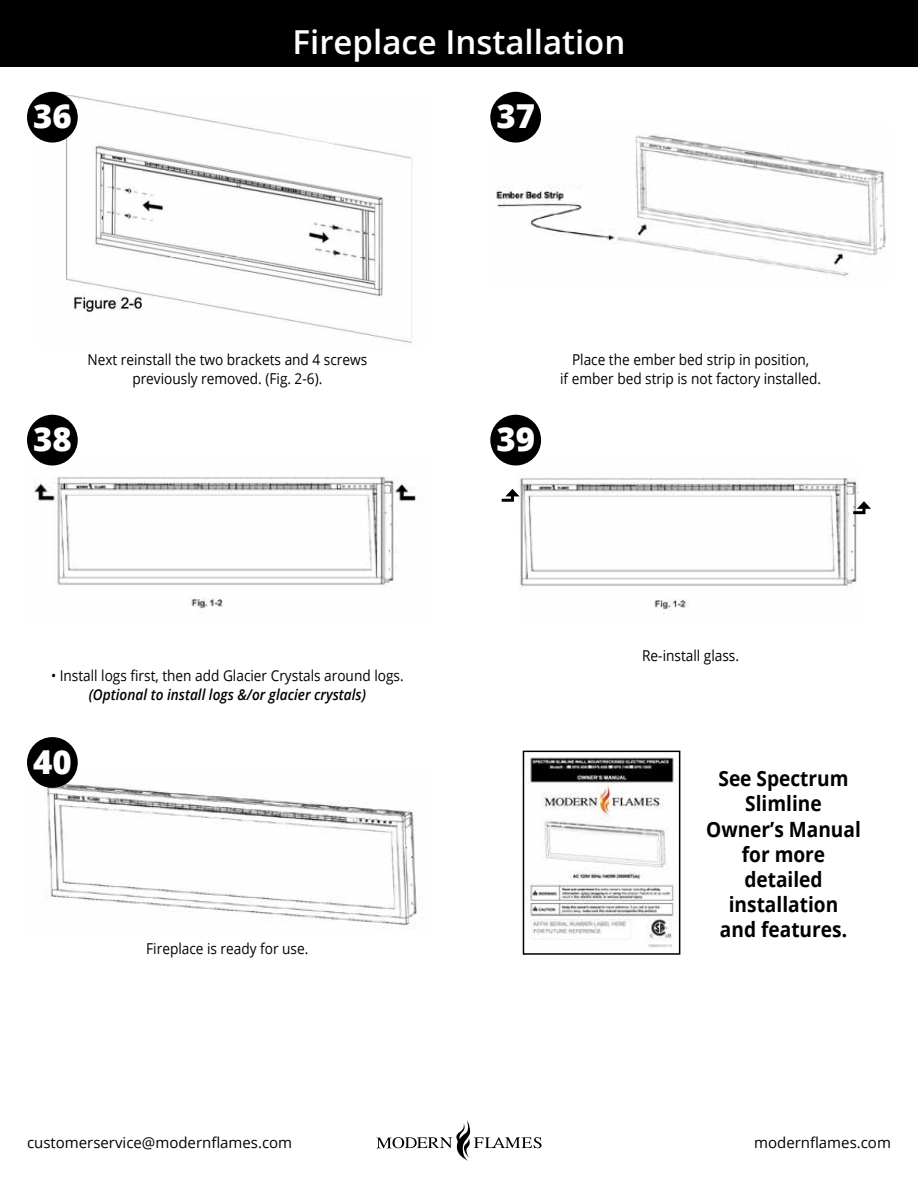
<style>
.page{position:relative;width:918px;height:1188px;background:#fff}
.page>*{position:absolute;margin:0;border:0;box-sizing:border-box;transform-origin:0 0}
.t1{font:600 33px "Open Sans";color:#fff}
.t2{font:800 33px "Open Sans";color:#fff}
.t3{font:700 21px/25.2px "Open Sans";color:#000;text-align:center;scale:.91 1}
.t4{font:15px/19.5px "Open Sans";color:#000;text-align:center;scale:.91 1}
.t5{font:15px "Open Sans";color:#000}
.t6{font:italic 600 15px "Open Sans";color:#000;scale:.91 1}
</style>
<div class="page">
<svg style="left:376px;top:1120px;width:166px;height:41px"></svg>
<div style="left:0;top:0;width:918px;height:66px;background:#000"></div>
<img style="left:37px;top:95px;width:375px;height:249px">
<img style="left:34px;top:460px;width:382px;height:153px">
<img style="left:496px;top:126px;width:390px;height:152px">
<img style="left:518px;top:460px;width:340px;height:154px">
<img style="left:27px;top:768px;width:390px;height:160px">
<div style="left:564px;top:190px;width:22px;height:11px;background:#fff"></div>
<svg style="left:850px;top:501px;width:21px;height:15px"></svg>
<svg style="left:501px;top:489px;width:19px;height:14px"></svg>
<img style="left:527px;top:757px;width:147px;height:191px">
<div style="left:523px;top:751px;width:157px;height:204px;border:2px solid #000"></div>
<div style="left:27px;top:92px;width:51px;height:51px;background:#000;border-radius:50%"></div>
<div style="left:490px;top:92px;width:51px;height:51px;background:#000;border-radius:50%"></div>
<div style="left:27px;top:415px;width:51px;height:50px;background:#000;border-radius:50%"></div>
<div style="left:490px;top:415px;width:51px;height:50px;background:#000;border-radius:50%"></div>
<div style="left:27px;top:737px;width:51px;height:51px;background:#000;border-radius:50%"></div>
<h1 class="t1" style="left:293px;top:20px;width:334px">Fireplace Installation</h1>
<h1 class="t2" style="left:33px;top:91px;width:40px">36</h1>
<h1 class="t2" style="left:496px;top:91px;width:40px">37</h1>
<p class="t4" style="left:87px;top:349px;width:309px">Next reinstall the two brackets and 4 screws previously removed. (Fig. 2-6).</p>
<p class="t4" style="left:560px;top:349px;width:288px">Place the ember bed strip in position,<br>if ember bed strip is not factory installed.</p>
<h1 class="t2" style="left:33px;top:414px;width:40px">38</h1>
<h1 class="t2" style="left:496px;top:414px;width:40px">39</h1>
<p class="t4" style="left:51px;top:665px;width:389px">• Install logs first, then add Glacier Crystals around logs.</p>
<p class="t6" style="left:89px;top:684px;width:306px">(Optional to install logs &amp;/or glacier crystals)</p>
<h1 class="t2" style="left:33px;top:736px;width:40px">40</h1>
<p class="t4" style="left:146px;top:939px;width:180px">Fireplace is ready for use.</p>
<p class="t4" style="left:642px;top:646px;width:108px">Re-install glass.</p>
<h2 class="t3" style="left:706px;top:765px;width:172px">See Spectrum<br>Slimline<br>Owner’s Manual for more detailed installation<br>and features.</h2>
<p class="t5" style="left:27px;top:1132px;width:267px">customerservice@modernflames.com</p>
<p class="t5" style="left:754px;top:1132px;width:138px">modernflames.com</p>
</div>
